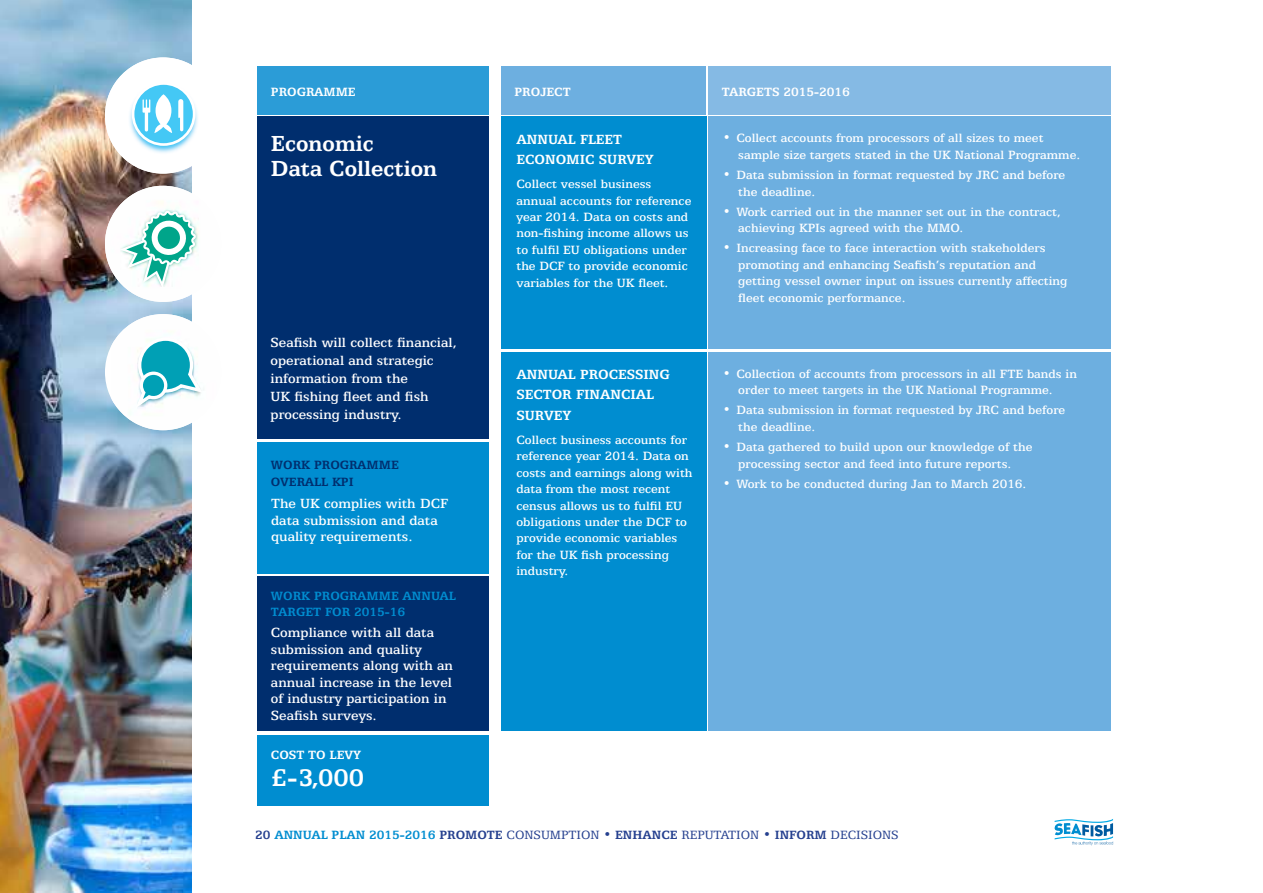
<style>
.page{position:relative;width:1263px;height:893px;background:#fff}
.page>*{position:absolute;margin:0;border:0;box-sizing:border-box;transform-origin:0 0}
.t1{font:700 27px "Egyptian 505 BT";color:#fff}
.t2{font:700 24.6px/24.6px "Egyptian 505 BT";color:#fff}
.t3{font:500 15px/16.5px "Egyptian 505 BT";color:#fff}
.t4{font:700 15px/20.5px "Egyptian 505 BT";color:#fff}
.t5{font:500 13.5px/16.4px "Egyptian 505 BT";color:#fff}
.t6{font:13.5px "Egyptian 505 BT";color:#25408f}
.t7{font:700 13.5px "Egyptian 505 BT";color:#fff}
.t8{font:700 13.5px/16.5px "Egyptian 505 BT";color:#008dd0}
.t9{font:700 13.5px/16.5px "Egyptian 505 BT";color:#002e6e}
.s1{font-weight:700}
.s2{font-weight:700;color:#008dd0}
</style>
<div class="page">
<img style="left:0;top:0;width:191px;height:893px">
<svg style="left:1054px;top:819px;width:59px;height:26px"></svg>
<img style="left:105px;top:57px;width:116px;height:117px;border-radius:58px">
<svg style="left:133px;top:83px;width:61px;height:62px"></svg>
<div style="left:132px;top:82px;width:63px;height:64px;border:3px solid #fff;border-radius:50%"></div>
<svg style="left:178px;top:99px;width:5px;height:37px"></svg>
<svg style="left:143px;top:94px;width:29px;height:44px"></svg>
<img style="left:105px;top:186px;width:116px;height:116px;border-radius:58px">
<svg style="left:120px;top:211px;width:76px;height:77px"></svg>
<img style="left:112px;top:314px;width:80px;height:33px">
<img style="left:111px;top:347px;width:81px;height:83px">
<img style="left:112px;top:347px;width:80px;height:75px">
<svg style="left:136px;top:338px;width:65px;height:70px"></svg>
<div style="left:257px;top:117px;width:232px;height:322px;background:#002e6e"></div>
<div style="left:501px;top:117px;width:205px;height:232px;background:#008dd0"></div>
<div style="left:501px;top:352px;width:205px;height:379px;background:#008dd0"></div>
<div style="left:708px;top:117px;width:403px;height:232px;background:#6dafe0"></div>
<div style="left:708px;top:352px;width:403px;height:379px;background:#6dafe0"></div>
<div style="left:501px;top:66px;width:205px;height:49px;background:#6dafe0"></div>
<div style="left:708px;top:66px;width:403px;height:49px;background:#85bae4"></div>
<div style="left:257px;top:66px;width:232px;height:49px;background:#2b9cd7"></div>
<div style="left:257px;top:736px;width:232px;height:70px;background:#008dd0"></div>
<div style="left:257px;top:577px;width:232px;height:154px;background:#002e6e"></div>
<div style="left:257px;top:442px;width:232px;height:132px;background:#008dd0"></div>
<p class="t7" style="left:271px;top:84px;width:86px">PROGRAMME</p>
<p class="t7" style="left:514px;top:84px;width:58px">PROJECT</p>
<p class="t7" style="left:722px;top:84px;width:129px">TARGETS 2015-2016</p>
<h2 class="t2" style="left:271px;top:131px;width:168px">Economic<br>Data Collection</h2>
<p class="t3" style="left:271px;top:333px;width:188px;line-height:18px">Seafish will collect financial, operational and strategic information from the<br>UK fishing fleet and fish processing industry.</p>
<p class="t9" style="left:271px;top:457px;width:129px">WORK PROGRAMME<br>OVERALL KPI</p>
<p class="t3" style="left:271px;top:495px;width:178px">The UK complies with DCF data submission and data quality requirements.</p>
<p class="t8" style="left:271px;top:587px;width:187px">WORK PROGRAMME ANNUAL<br>TARGET FOR 2015-16</p>
<p class="t3" style="left:271px;top:624px;width:184px">Compliance with all data submission and quality requirements along with an annual increase in the level of industry participation in<br>Seafish surveys.</p>
<p class="t7" style="left:271px;top:747px;width:92px">COST TO LEVY</p>
<h1 class="t1" style="left:271px;top:762px;width:95px">£-3,000</h1>
<p class="t4" style="left:516px;top:128px;width:139px">ANNUAL FLEET<br>ECONOMIC SURVEY</p>
<p class="t5" style="left:516px;top:176px;width:176px">Collect vessel business annual accounts for reference year 2014. Data on costs and non-fishing income allows us to fulfil EU obligations under the DCF to provide economic variables for the UK fleet.</p>
<p class="t4" style="left:516px;top:364px;width:155px">ANNUAL PROCESSING<br>SECTOR FINANCIAL<br>SURVEY</p>
<p class="t5" style="left:516px;top:431px;width:178px">Collect business accounts for reference year 2014. Data on costs and earnings along with data from the most recent census allows us to fulfil EU obligations under the DCF to provide economic variables for the UK fish processing industry.</p>
<p class="t5" style="left:738px;top:130px;width:343px;text-indent:-15px">• Collect accounts from processors of all sizes to meet sample size targets stated in the UK National Programme.</p>
<p class="t5" style="left:738px;top:167px;width:328px;text-indent:-15px">• Data submission in format requested by JRC and before the deadline.</p>
<p class="t5" style="left:738px;top:203px;width:324px;text-indent:-15px">• Work carried out in the manner set out in the contract, achieving KPIs agreed with the MMO.</p>
<p class="t5" style="left:738px;top:240px;width:331px;text-indent:-15px">• Increasing face to face interaction with stakeholders promoting and enhancing Seafish’s reputation and getting vessel owner input on issues currently affecting fleet economic performance.</p>
<p class="t5" style="left:738px;top:365px;width:340px;text-indent:-15px">• Collection of accounts from processors in all FTE bands in order to meet targets in the UK National Programme.</p>
<p class="t5" style="left:738px;top:402px;width:328px;text-indent:-15px">• Data submission in format requested by JRC and before the deadline.</p>
<p class="t5" style="left:723px;top:438px;width:311px;text-align:center">• Data gathered to build upon our knowledge of the processing sector and feed into future reports.</p>
<p class="t5" style="left:723px;top:475px;width:305px">• Work to be conducted during Jan to March 2016.</p>
<p class="t6" style="left:255px;top:827px;width:645px"><span class="s1">20</span> <span class="s2">ANNUAL PLAN 2015-2016</span> <span class="s1">PROMOTE</span> CONSUMPTION • <span class="s1">ENHANCE</span> REPUTATION • <span class="s1">INFORM</span> DECISIONS</p>
</div>
